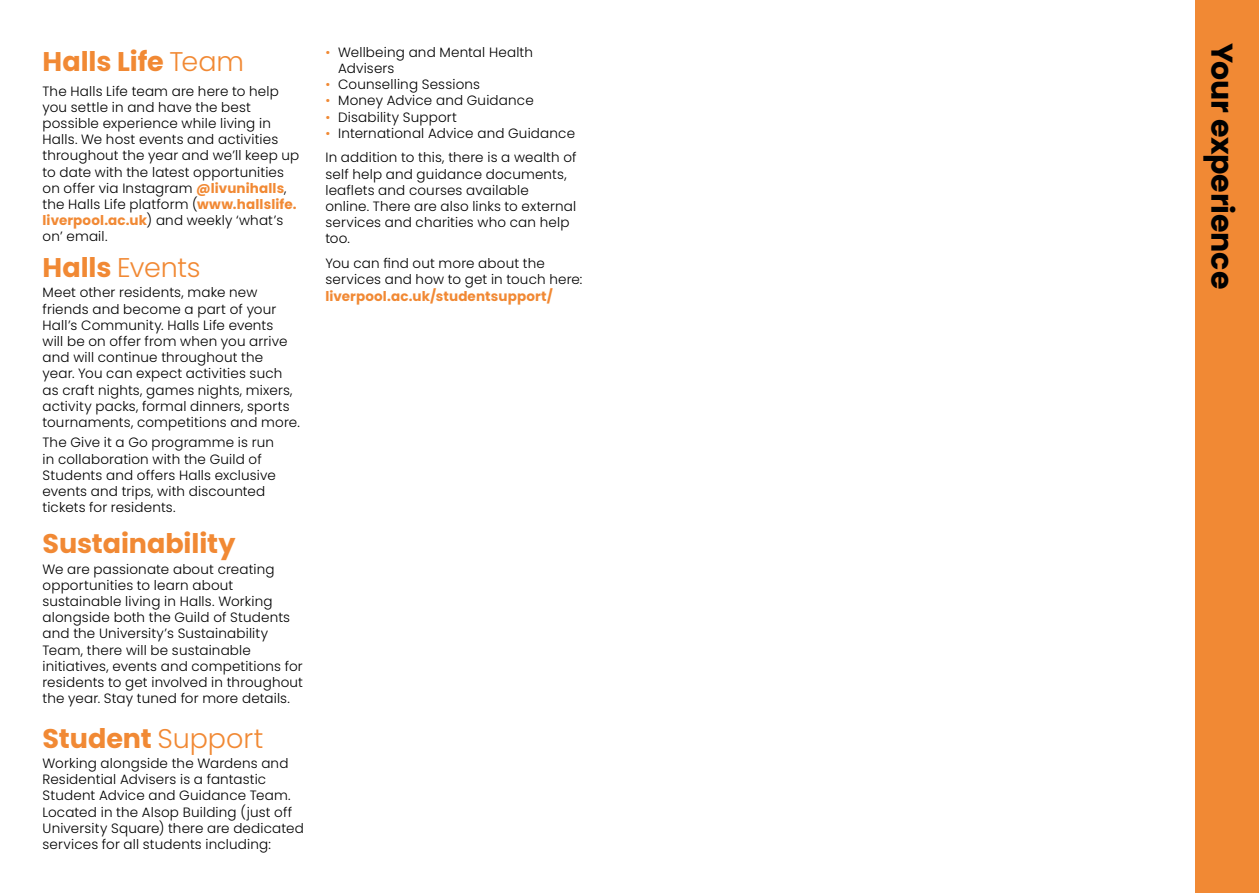
<style>
.page{position:relative;width:1259px;height:893px;background:#fff}
.page>*{position:absolute;margin:0;border:0;box-sizing:border-box;transform-origin:0 0}
.t1{font:700 30px "Poppins";letter-spacing:-.005em;color:#000}
.t2{font:700 27px "Poppins";letter-spacing:-.005em;color:#f18934}
.t3{font:300 27px "Poppins";letter-spacing:-.01em;color:#f18934}
.t4{font:300 13.5px/16.2px "Poppins";letter-spacing:.01em;color:#000}
.t5{font:700 13.5px "Poppins";letter-spacing:.01em;color:#f18934}
.s1{font-weight:300}
.s2{font-weight:700;color:#f18934}
.s3{font-weight:700}
.s4{color:#f18934}
</style>
<div class="page">
<div style="left:1195px;top:0;width:64px;height:893px;background:#f18934"></div>
<h2 class="t2" style="left:43px;top:46px;width:203px">Halls Life <span class="s1">Team</span></h2>
<p class="t4" style="left:43px;top:83px;width:258px">The Halls Life team are here to help you settle in and have the best possible experience while living in Halls. We host events and activities throughout the year and we’ll keep up to date with the latest opportunities on offer via Instagram <span class="s2">@livunihalls</span>, the Halls Life platform (<span class="s2">www.hallslife. liverpool.ac.uk</span>) and weekly ‘what’s on’ email.</p>
<h2 class="t3" style="left:43px;top:252px;width:160px"><span class="s3">Halls</span> Events</h2>
<p class="t4" style="left:43px;top:285px;width:259px">Meet other residents, make new friends and become a part of your Hall’s Community. Halls Life events<br>will be on offer from when you arrive and will continue throughout the<br>year. You can expect activities such as craft nights, games nights, mixers, activity packs, formal dinners, sports tournaments, competitions and more.</p>
<p class="t4" style="left:43px;top:435px;width:235px">The Give it a Go programme is run in collaboration with the Guild of<br>Students and offers Halls exclusive events and trips, with discounted tickets for residents.</p>
<h2 class="t2" style="left:43px;top:528px;width:194px">Sustainability</h2>
<p class="t4" style="left:43px;top:561px;width:262px">We are passionate about creating opportunities to learn about sustainable living in Halls. Working alongside both the Guild of Students and the University’s Sustainability Team, there will be sustainable initiatives, events and competitions for residents to get involved in throughout the year. Stay tuned for more details.</p>
<h2 class="t2" style="left:43px;top:722px;width:222px">Student <span class="s1">Support</span></h2>
<p class="t4" style="left:43px;top:755px;width:263px">Working alongside the Wardens and Residential Advisers is a fantastic Student Advice and Guidance Team.<br>Located in the Alsop Building (just off University Square) there are dedicated services for all students including:</p>
<p class="t4" style="left:338px;top:44px;width:196px;text-indent:-13px"><span class="s4">•</span> Wellbeing and Mental Health<br>Advisers</p>
<p class="t4" style="left:325px;top:76px;width:156px"><span class="s4">•</span> Counselling Sessions</p>
<p class="t4" style="left:325px;top:93px;width:210px"><span class="s4">•</span> Money Advice and Guidance</p>
<p class="t4" style="left:325px;top:109px;width:133px"><span class="s4">•</span> Disability Support</p>
<p class="t4" style="left:325px;top:121px;width:253px;line-height:24.8px"><span class="s4">•</span> International Advice and Guidance<br>In addition to this, there is a wealth of</p>
<p class="t4" style="left:325px;top:166px;width:252px">self help and guidance documents, leaflets and courses available online. There are also links to external services and charities who can help too.</p>
<p class="t4" style="left:325px;top:255px;width:258px">You can find out more about the services and how to get in touch here:</p>
<p class="t5" style="left:325px;top:288px;width:229px">liverpool.ac.uk/studentsupport/</p>
<h1 class="t1" style="left:1239px;top:43px;width:248px;rotate:90deg">Your experience</h1>
</div>
